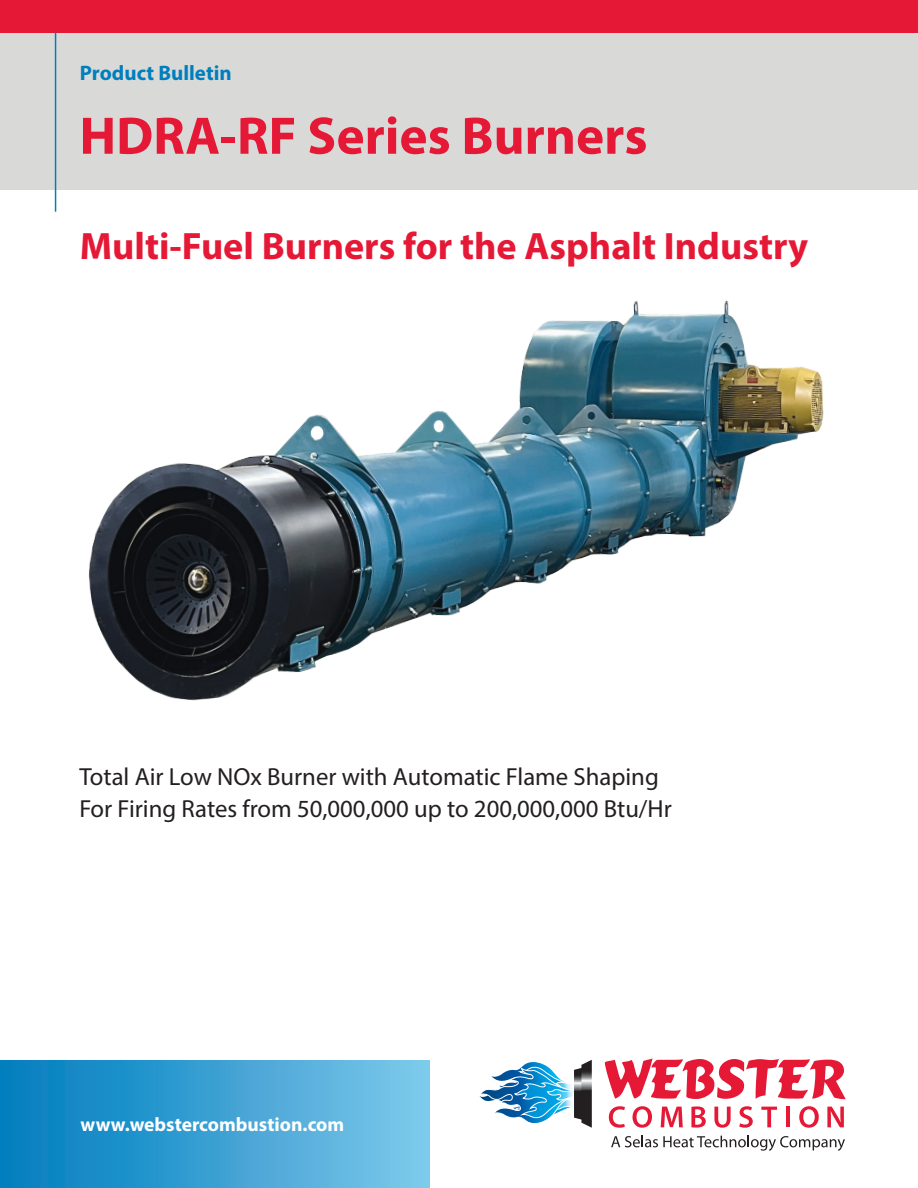
<style>
.page{position:relative;width:918px;height:1188px;background:#fff}
.page>*{position:absolute;margin:0;border:0;box-sizing:border-box;transform-origin:0 0}
.t1{font:700 53.25px "Myriad Pro";color:#e51836}
.t2{font:700 38.25px "Myriad Pro";color:#e51836}
.t3{font:24.75px "Myriad Pro";color:#231f20}
.t4{font:700 21px "Myriad Pro";color:#007ebd}
.t5{font:700 19.5px "Myriad Pro";color:#fff}
</style>
<div class="page">
<div style="left:0;top:1061px;width:430px;height:127px;background:linear-gradient(to right,#007bbd,#7ec8ea)"></div>
<div style="left:0;top:32px;width:918px;height:158px;background:#d9dad8"></div>
<div style="left:0;top:0;width:918px;height:32px;background:#e51836"></div>
<hr style="left:55px;top:32px;width:1px;height:180px;background:#007ebd">
<svg style="left:609px;top:1106px;width:16px;height:22px"></svg>
<svg style="left:633px;top:1106px;width:19px;height:22px"></svg>
<svg style="left:661px;top:1107px;width:22px;height:20px"></svg>
<svg style="left:691px;top:1106px;width:15px;height:22px"></svg>
<svg style="left:714px;top:1107px;width:17px;height:21px"></svg>
<svg style="left:739px;top:1106px;width:14px;height:22px"></svg>
<svg style="left:761px;top:1107px;width:16px;height:20px"></svg>
<hr style="left:786px;top:1107px;width:4px;height:20px;background:#e51836">
<svg style="left:799px;top:1106px;width:20px;height:22px"></svg>
<svg style="left:827px;top:1107px;width:17px;height:20px"></svg>
<svg style="left:611px;top:1136px;width:234px;height:15px"></svg>
<svg style="left:605px;top:1059px;width:241px;height:40px"></svg>
<svg style="left:479px;top:1060px;width:113px;height:68px"></svg>
<img style="left:89px;top:300px;width:735px;height:401px">
<p class="t4" style="left:80px;top:59px;width:153px">Product Bulletin</p>
<p class="t1" style="left:80px;top:101px;width:570px">HDRA-RF Series Burners</p>
<p class="t2" style="left:80px;top:221px;width:730px">Multi-Fuel Burners for the Asphalt Industry</p>
<p class="t3" style="left:79px;top:762px;width:581px">Total Air Low NOx Burner with Automatic Flame Shaping</p>
<p class="t3" style="left:79px;top:793px;width:594px">For Firing Rates from 50,000,000 up to 200,000,000 Btu/Hr</p>
<p class="t5" style="left:81px;top:1112px;width:265px">www.webstercombustion.com</p>
</div>
